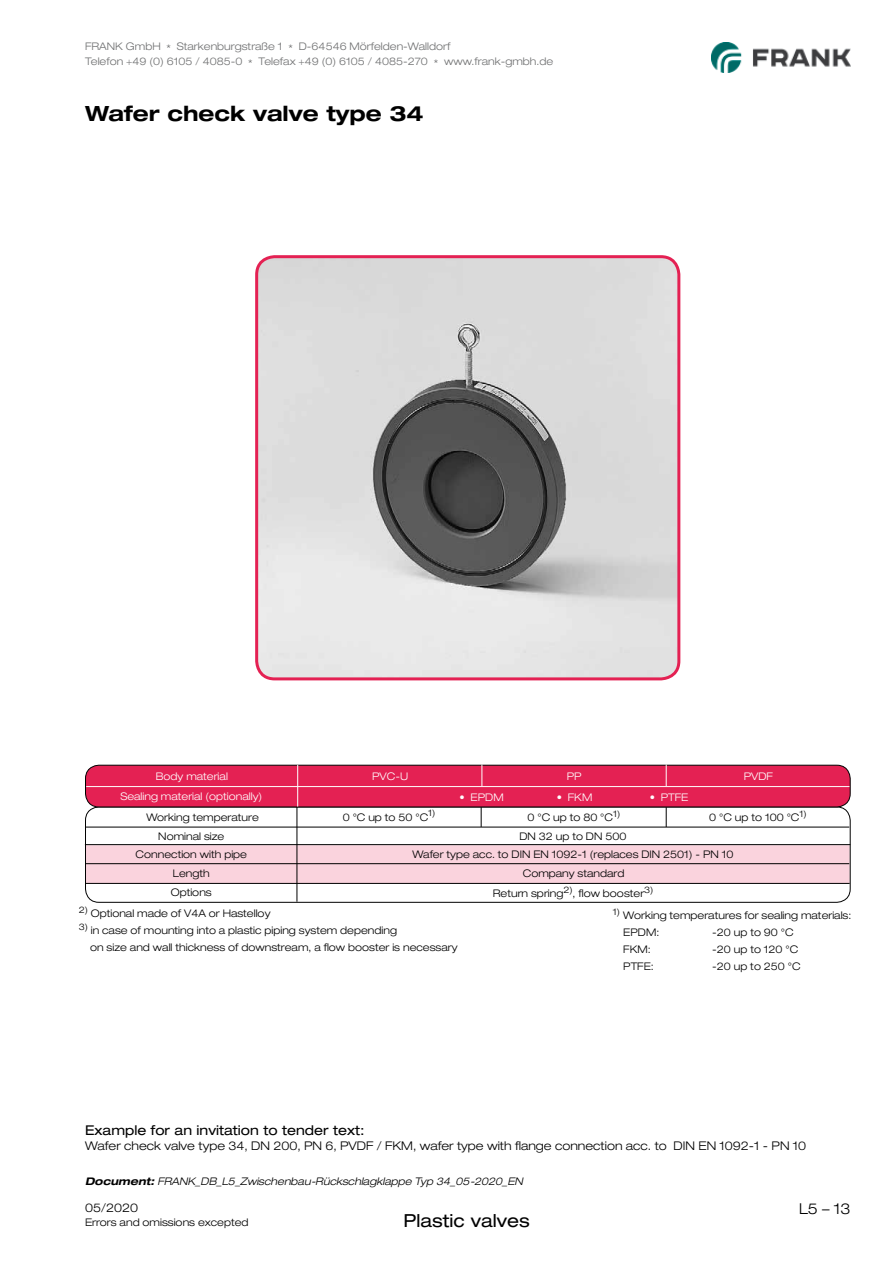
<style>
.page{position:relative;width:893px;height:1263px;background:#fff}
.page>*{position:absolute;margin:0;border:0;box-sizing:border-box;transform-origin:0 0}
.t1{font:700 expanded 21px "Helvetica Neue LT Pro";color:#000}
.t2{font:expanded 18px "Helvetica Neue LT Pro";color:#000}
.t3{font:300 expanded 15px "Helvetica Neue LT Pro";color:#000}
.t4{font:expanded 13.5px "Helvetica Neue LT Pro";color:#000}
.t5{font:300 expanded 12px "Helvetica Neue LT Pro";color:#000}
.t6{font:300 expanded 10.5px/17px "Helvetica Neue LT Pro";color:#000}
.t7{font:300 expanded 10.5px "Helvetica Neue";color:#000}
.t8{font:300 expanded 10.5px/15px "Helvetica Neue LT Pro";color:#707172}
.t9{font:italic 300 expanded 10.5px "Helvetica Neue LT Pro";color:#000}
.t10{font:300 expanded 10.5px "Helvetica Neue LT Pro";color:#fff}
.t11{font:300 expanded 10.5px "Helvetica Neue";color:#fff}
.s1{font-family:"Helvetica Neue LT Pro"}
.s2{font-weight:700}
</style>
<div class="page">
<img style="left:711px;top:43px;width:139px;height:30px">
<img style="left:259px;top:257px;width:420px;height:422px">
<div style="left:255px;top:255px;width:425px;height:425px;border:3px solid #e42153;border-radius:18px"></div>
<div style="left:86px;top:845px;width:764px;height:38px;background:#fad3dd;border:2px solid #fad3dd"></div>
<svg style="left:481px;top:808px;width:1px;height:19px"></svg>
<hr style="left:86px;top:827px;width:763px;height:1px;background:#000">
<hr style="left:85px;top:844px;width:765px;height:1px;background:#000">
<hr style="left:297px;top:806px;width:1px;height:96px;background:#000">
<svg style="left:666px;top:808px;width:1px;height:19px"></svg>
<div style="left:85px;top:806px;width:765px;height:97px;border:1px solid #000;border-radius:14px"></div>
<hr style="left:86px;top:883px;width:764px;height:1px;background:#000">
<hr style="left:86px;top:863px;width:763px;height:1px;background:#000">
<div style="left:86px;top:765px;width:764px;height:42px;background:#e42153;border-radius:14px"></div>
<div style="left:85px;top:765px;width:765px;height:42px;border:1px solid #000;border-radius:14px"></div>
<hr style="left:86px;top:786px;width:763px;height:1px;background:#fff">
<hr style="left:297px;top:765px;width:1px;height:41px;background:#fff">
<svg style="left:666px;top:764px;width:1px;height:22px"></svg>
<svg style="left:482px;top:764px;width:1px;height:22px"></svg>
<p class="t8" style="left:85px;top:39px;width:470px">FRANK GmbH * Starkenburgstraße 1 * D-64546 Mörfelden-Walldorf<br>Telefon +49 (0) 6105 / 4085-0 * Telefax +49 (0) 6105 / 4085-270 * www.frank-gmbh.de</p>
<h1 class="t1" style="left:85px;top:100px;width:340px">Wafer check valve type 34</h1>
<p class="t10" style="left:156px;top:769px;width:74px">Body material</p>
<p class="t11" style="left:372px;top:770px;width:37px">PVC-U</p>
<p class="t11" style="left:567px;top:770px;width:16px">PP</p>
<p class="t11" style="left:744px;top:770px;width:31px">PVDF</p>
<p class="t11" style="left:459px;top:791px;width:46px"><span class="s1">•</span> EPDM</p>
<p class="t11" style="left:557px;top:791px;width:37px"><span class="s1">•</span> FKM</p>
<p class="t11" style="left:650px;top:791px;width:40px"><span class="s1">•</span> PTFE</p>
<p class="t10" style="left:120px;top:790px;width:143px">Sealing material (optionally)</p>
<p class="t6" style="left:146px;top:808px;width:114px">Working temperature</p>
<p class="t7" style="left:343px;top:810px;width:94px">0 °C up to 50 °C<sup>1)</sup></p>
<p class="t7" style="left:528px;top:811px;width:94px">0 °C up to 80 °C<sup>1)</sup></p>
<p class="t7" style="left:709px;top:811px;width:99px">0 °C up to 100 °C<sup>1)</sup></p>
<p class="t7" style="left:412px;top:848px;width:323px">Wafer type acc. to DIN EN 1092-1 (replaces DIN 2501) - PN 10</p>
<p class="t6" style="left:171px;top:863px;width:43px;line-height:19.4px">Length<br>Options</p>
<p class="t6" style="left:158px;top:827px;width:68px">Nominal size</p>
<p class="t7" style="left:519px;top:830px;width:109px">DN 32 up to DN 500</p>
<p class="t6" style="left:136px;top:846px;width:113px">Connection with pipe</p>
<p class="t7" style="left:523px;top:867px;width:103px">Company standard</p>
<p class="t7" style="left:493px;top:887px;width:162px">Return spring<sup>2)</sup>, flow booster<sup>3)</sup></p>
<p class="t6" style="left:79px;top:904px;width:193px"><sup>2)</sup> Optional made of V4A or Hastelloy</p>
<p class="t6" style="left:90px;top:921px;width:369px;text-indent:-11px"><sup>3)</sup> in case of mounting into a plastic piping system depending<br>on size and wall thickness of downstream, a flow booster is necessary</p>
<p class="t6" style="left:623px;top:907px;width:230px;text-indent:-11px"><sup>1)</sup> Working temperatures for sealing materials:<br>EPDM:</p>
<p class="t6" style="left:712px;top:924px;width:83px">-20 up to 90 °C</p>
<p class="t6" style="left:623px;top:941px;width:29px">FKM:</p>
<p class="t6" style="left:712px;top:941px;width:88px">-20 up to 120 °C</p>
<p class="t6" style="left:623px;top:957px;width:32px">PTFE:</p>
<p class="t6" style="left:712px;top:957px;width:90px">-20 up to 250 °C</p>
<p class="t4" style="left:85px;top:1121px;width:281px">Example for an invitation to tender text:</p>
<p class="t5" style="left:85px;top:1138px;width:723px">Wafer check valve type 34, DN 200, PN 6, PVDF / FKM, wafer type with flange connection acc. to DIN EN 1092-1 - PN 10</p>
<p class="t9" style="left:85px;top:1175px;width:439px"><span class="s2">Document:</span> FRANK_DB_L5_Zwischenbau-Rückschlagklappe Typ 34_05-2020_EN</p>
<p class="t5" style="left:85px;top:1200px;width:54px">05/2020</p>
<p class="t6" style="left:85px;top:1213px;width:165px">Errors and omissions excepted</p>
<h2 class="t2" style="left:403px;top:1209px;width:128px">Plastic valves</h2>
<h3 class="t3" style="left:799px;top:1199px;width:53px">L5 – 13</h3>
</div>
